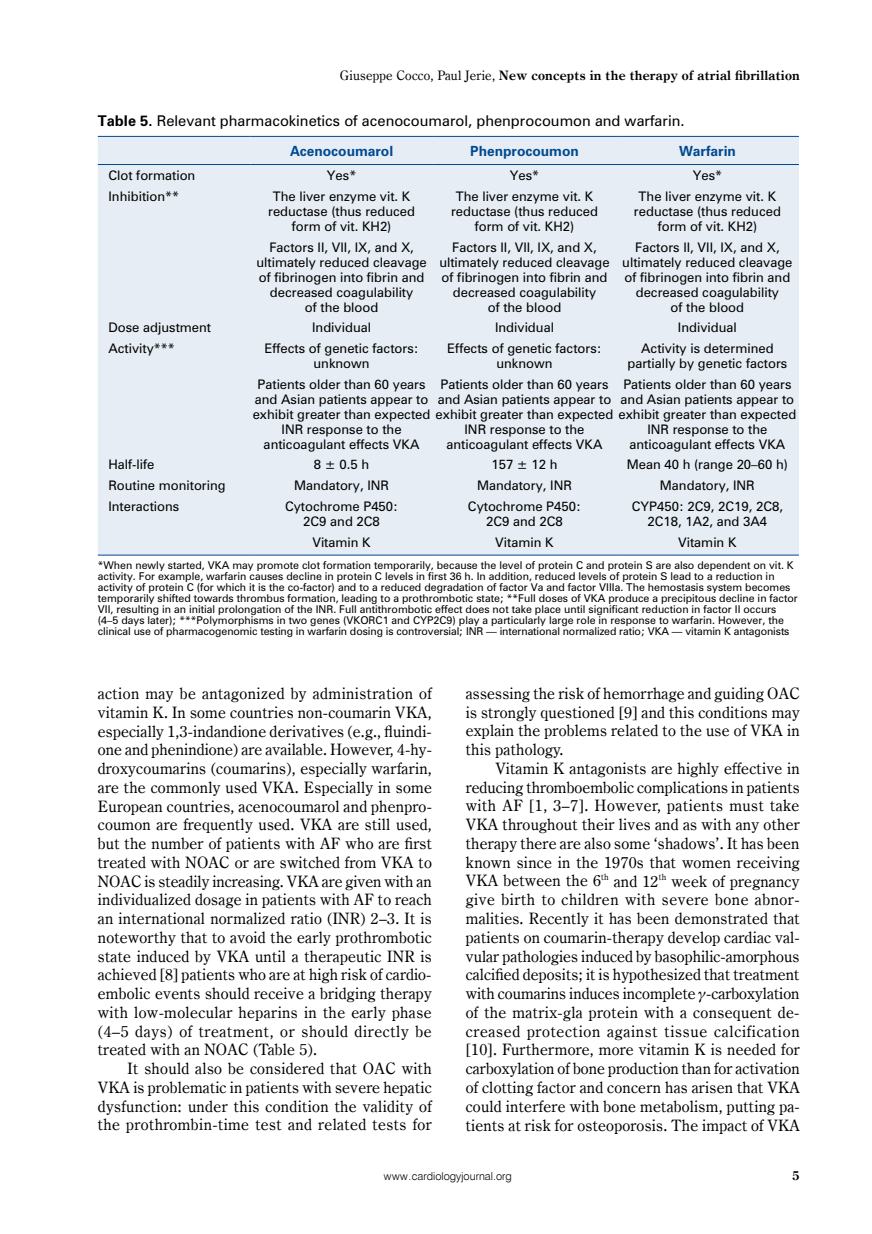
<style>
.page{position:relative;width:872px;height:1234px;background:#fff}
.page>*{position:absolute;margin:0;border:0;box-sizing:border-box;transform-origin:0 0}
.t1{font:15.75px/18.8px "Century Oldst EU";letter-spacing:.015em;color:#000;text-align:justify}
.t2{font:13.5px "Zurich PL";color:#000}
.t3{font:700 13.05px "Century Oldst EU";letter-spacing:.015em;color:#000}
.t4{font:700 12.75px "Zurich PL";color:#004990}
.t5{font:700 12.75px "Century Oldst EU";color:#000}
.t6{font:12px/15px "Zurich PL";color:#000;text-align:center}
.t7{font:10.95px "Swis 721 Lt EU";color:#000}
.t8{font:9.75px/10.9px "Zurich PL";color:#000}
.t9{font:8.7px "Century Oldst EU";color:#000}
.s1{font-weight:400}
.s2{font-weight:700}
</style>
<div class="page">
<div style="left:98px;top:137px;width:701px;height:417px;background:#e6edf4"></div>
<hr style="left:98px;top:554px;width:152px;height:1px;background:#004990">
<hr style="left:250px;top:554px;width:183px;height:1px;background:#004990">
<hr style="left:433px;top:554px;width:183px;height:1px;background:#004990">
<hr style="left:616px;top:554px;width:183px;height:1px;background:#004990">
<hr style="left:98px;top:136px;width:152px;height:1px;background:#004990">
<hr style="left:250px;top:136px;width:183px;height:1px;background:#004990">
<hr style="left:433px;top:136px;width:183px;height:1px;background:#004990">
<hr style="left:616px;top:136px;width:183px;height:1px;background:#004990">
<hr style="left:98px;top:164px;width:152px;height:1px;background:#004990">
<hr style="left:250px;top:164px;width:183px;height:1px;background:#004990">
<hr style="left:433px;top:164px;width:183px;height:1px;background:#004990">
<hr style="left:616px;top:164px;width:183px;height:1px;background:#004990">
<p class="t3" style="left:340px;top:67px;width:461px"><span class="s1">Giuseppe Cocco, Paul Jerie,</span> New concepts in the therapy of atrial fibrillation</p>
<p class="t2" style="left:98px;top:111px;width:588px"><span class="s2">Table 5.</span> Relevant pharmacokinetics of acenocoumarol, phenprocoumon and warfarin.</p>
<p class="t4" style="left:290px;top:142px;width:105px">Acenocoumarol</p>
<p class="t4" style="left:470px;top:142px;width:110px">Phenprocoumon</p>
<p class="t4" style="left:679px;top:142px;width:58px">Warfarin</p>
<p class="t6" style="left:108px;top:168px;width:88px">Clot formation</p>
<p class="t6" style="left:327px;top:168px;width:31px">Yes*</p>
<p class="t6" style="left:510px;top:168px;width:31px">Yes*</p>
<p class="t6" style="left:693px;top:168px;width:31px">Yes*</p>
<p class="t6" style="left:108px;top:188px;width:72px">Inhibition**</p>
<p class="t6" style="left:268px;top:188px;width:149px">The liver enzyme vit. K reductase (thus reduced form of vit. KH2)</p>
<p class="t6" style="left:451px;top:188px;width:149px">The liver enzyme vit. K reductase (thus reduced form of vit. KH2)</p>
<p class="t6" style="left:634px;top:188px;width:149px">The liver enzyme vit. K reductase (thus reduced form of vit. KH2)</p>
<p class="t6" style="left:256px;top:239px;width:172px">Factors II, VII, IX, and X, ultimately reduced cleavage of fibrinogen into fibrin and decreased coagulability<br>of the blood</p>
<p class="t6" style="left:439px;top:239px;width:172px">Factors II, VII, IX, and X, ultimately reduced cleavage of fibrinogen into fibrin and decreased coagulability<br>of the blood</p>
<p class="t6" style="left:622px;top:239px;width:172px">Factors II, VII, IX, and X, ultimately reduced cleavage of fibrinogen into fibrin and decreased coagulability<br>of the blood</p>
<p class="t6" style="left:108px;top:320px;width:104px">Dose adjustment</p>
<p class="t6" style="left:312px;top:320px;width:60px">Individual</p>
<p class="t6" style="left:495px;top:320px;width:60px">Individual</p>
<p class="t6" style="left:678px;top:320px;width:60px">Individual</p>
<p class="t6" style="left:108px;top:340px;width:68px">Activity***</p>
<p class="t6" style="left:264px;top:340px;width:156px">Effects of genetic factors: unknown</p>
<p class="t6" style="left:447px;top:340px;width:156px">Effects of genetic factors: unknown</p>
<p class="t6" style="left:627px;top:340px;width:161px">Activity is determined partially by genetic factors</p>
<p class="t6" style="left:257px;top:376px;width:170px">Patients older than 60 years</p>
<p class="t6" style="left:255px;top:391px;width:175px">and Asian patients appear to</p>
<p class="t6" style="left:253px;top:406px;width:545px">exhibit greater than expected exhibit greater than expected exhibit greater than expected</p>
<p class="t6" style="left:281px;top:421px;width:121px">INR response to the</p>
<p class="t6" style="left:264px;top:436px;width:157px">anticoagulant effects VKA</p>
<p class="t6" style="left:438px;top:376px;width:175px;text-align:left">Patients older than 60 years and Asian patients appear to</p>
<p class="t6" style="left:446px;top:421px;width:157px">INR response to the anticoagulant effects VKA</p>
<p class="t6" style="left:620px;top:376px;width:175px;text-align:left">Patients older than 60 years and Asian patients appear to</p>
<p class="t6" style="left:629px;top:421px;width:157px">INR response to the anticoagulant effects VKA</p>
<p class="t6" style="left:108px;top:457px;width:48px">Half-life</p>
<p class="t6" style="left:314px;top:457px;width:57px">8 ± 0.5 h</p>
<p class="t6" style="left:491px;top:457px;width:68px">157 ± 12 h</p>
<p class="t6" style="left:627px;top:457px;width:163px">Mean 40 h (range 20–60 h)</p>
<p class="t6" style="left:108px;top:477px;width:119px">Routine monitoring</p>
<p class="t6" style="left:294px;top:477px;width:96px">Mandatory, INR</p>
<p class="t6" style="left:477px;top:477px;width:96px">Mandatory, INR</p>
<p class="t6" style="left:660px;top:477px;width:96px">Mandatory, INR</p>
<p class="t6" style="left:108px;top:498px;width:73px">Interactions</p>
<p class="t6" style="left:285px;top:498px;width:115px">Cytochrome P450:<br>2C9 and 2C8</p>
<p class="t6" style="left:468px;top:498px;width:115px">Cytochrome P450:<br>2C9 and 2C8</p>
<p class="t6" style="left:631px;top:498px;width:153px">CYP450: 2C9, 2C19, 2C8,<br>2C18, 1A2, and 3A4</p>
<p class="t6" style="left:312px;top:534px;width:60px">Vitamin K</p>
<p class="t6" style="left:495px;top:534px;width:60px">Vitamin K</p>
<p class="t6" style="left:678px;top:534px;width:60px">Vitamin K</p>
<p class="t8" style="left:98px;top:559px;width:701px">*When newly started, VKA may promote clot formation temporarily, because the level of protein C and protein S are also dependent on vit. K activity. For example, warfarin causes decline in protein C levels in first 36 h. In addition, reduced levels of protein S lead to a reduction in activity of protein C (for which it is the co-factor) and to a reduced degradation of factor Va and factor VIIIa. The hemostasis system becomes temporarily shifted towards thrombus formation, leading to a prothrombotic state; **Full doses of VKA produce a precipitous decline in factor VII, resulting in an initial prolongation of the INR. Full antithrombotic effect does not take place until significant reduction in factor II occurs (4–5 days later); ***Polymorphisms in two genes (VKORC1 and CYP2C9) play a particularly large role in response to warfarin. However, the clinical use of pharmacogenomic testing in warfarin dosing is controversial; INR — international normalized ratio; VKA — vitamin K antagonists</p>
<p class="t1" style="left:98px;top:684px;width:335px">action may be antagonized by administration of vitamin K. In some countries non-coumarin VKA, especially 1,3-indandione derivatives (e.g., fluindi&shy;one and phenindione) are available. However, 4-hy&shy;droxycoumarins (coumarins), especially warfarin, are the commonly used VKA. Especially in some European countries, acenocoumarol and phenpro&shy;coumon are frequently used. VKA are still used, but the number of patients with AF who are first treated with NOAC or are switched from VKA to NOAC is steadily increasing. VKA are given with an individualized dosage in patients with AF to reach an international normalized ratio (INR) 2–3. It is noteworthy that to avoid the early prothrombotic state induced by VKA until a therapeutic INR is achieved [8] patients who are at high risk of cardio&shy;embolic events should receive a bridging therapy with low-molecular heparins in the early phase (4–5 days) of treatment, or should directly be treated with an NOAC (Table 5).</p>
<p class="t1" style="left:98px;top:1059px;width:335px;text-indent:30px">It should also be considered that OAC with VKA is problematic in patients with severe hepatic dysfunction: under this condition the validity of the prothrombin-time test and related tests for</p>
<p class="t1" style="left:466px;top:684px;width:335px">assessing the risk of hemorrhage and guiding OAC is strongly questioned [9] and this conditions may explain the problems related to the use of VKA in this pathology.</p>
<p class="t1" style="left:466px;top:759px;width:335px;text-indent:30px">Vitamin K antagonists are highly effective in reducing thromboembolic complications in patients with AF [1, 3–7]. However, patients must take VKA throughout their lives and as with any other therapy there are also some ‘shadows’. It has been known since in the 1970s that women receiving VKA between the 6<sup>th</sup> and 12</p>
<p class="t9" style="left:658px;top:871px;width:9px">th</p>
<p class="t1" style="left:466px;top:871px;width:335px;text-indent:205px">week of pregnancy give birth to children with severe bone abnor&shy;malities. Recently it has been demonstrated that patients on coumarin-therapy develop cardiac val&shy;vular pathologies induced by basophilic-amorphous calcified deposits; it is hypothesized that treatment with coumarins induces incomplete -carboxylation of the matrix-gla protein with a consequent de&shy;creased protection against tissue calcification [10]. Furthermore, more vitamin K is needed for carboxylation of bone production than for activation of clotting factor and concern has arisen that VKA could interfere with bone metabolism, putting pa&shy;tients at risk for osteoporosis. The impact of VKA</p>
<p class="t7" style="left:384px;top:1169px;width:129px">www.cardiologyjournal.org</p>
<p class="t5" style="left:792px;top:1167px;width:9px">5</p>
</div>
